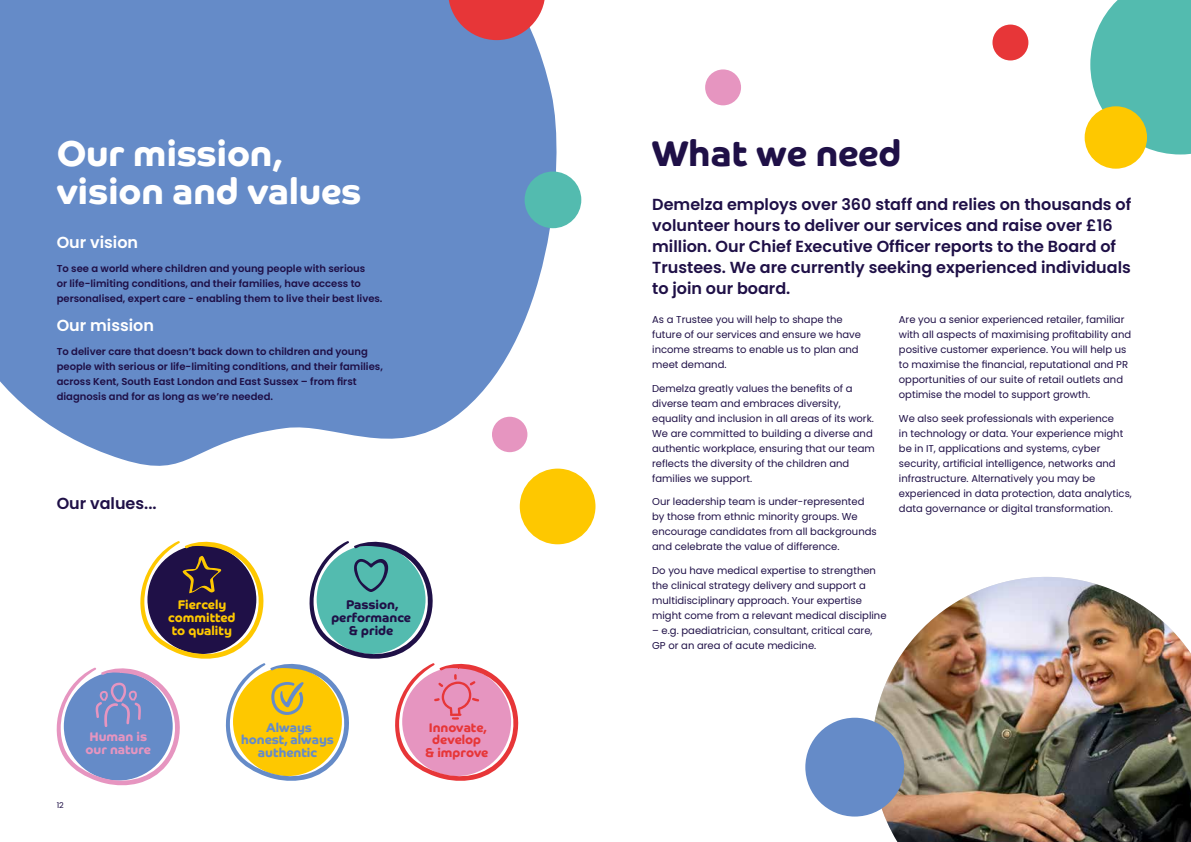
<style>
.page{position:relative;width:1191px;height:842px;background:#fff}
.page>*{position:absolute;margin:0;border:0;box-sizing:border-box;transform-origin:0 0}
.t1{font:700 36px/38px "Co Headline";color:#fff}
.t2{font:700 36px "Co Headline";color:#1f1047}
.t3{font:600 16px/21px "Poppins";color:#1f1047}
.t4{font:600 16px "Poppins";color:#fff}
.t5{font:700 12.6px/12.6px "Co Headline";color:#658bc8;text-align:center}
.t6{font:700 12.6px/12.6px "Co Headline";color:#fec800;text-align:center}
.t7{font:700 12.6px/12.6px "Co Headline";color:#1f1047;text-align:center}
.t8{font:700 12.6px/12.6px "Co Headline";color:#e73638;text-align:center}
.t9{font:700 12.6px/12.6px "Co Headline";color:#e695c0}
.t10{font:10px/15px "Poppins";color:#1f1047}
.t11{font:600 10px/15px "Poppins";color:#1f1047}
.t12{font:8px "Poppins";color:#1f1047}
</style>
<div class="page">
<svg style="left:0;top:0;width:566px;height:479px;background:#7a9bcf"></svg>
<svg style="left:56px;top:541px;width:463px;height:245px"></svg>
<svg style="left:448px;top:0;width:97px;height:40px;background:#d25561"></svg>
<div style="left:705px;top:69px;width:36px;height:36px;background:#e695c0;border-radius:50%"></div>
<div style="left:520px;top:469px;width:75px;height:75px;background:#fec800;border-radius:50%"></div>
<img style="left:872px;top:577px;width:319px;height:265px">
<div style="left:805px;top:718px;width:99px;height:98px;background:#658bc8;border-radius:50%"></div>
<div style="left:992px;top:25px;width:36px;height:35px;background:#e73638;border-radius:50%"></div>
<svg style="left:1090px;top:0;width:101px;height:154px;background:#5ebfb4"></svg>
<div style="left:1084px;top:106px;width:63px;height:63px;background:#fec800;border-radius:50%"></div>
<div style="left:492px;top:417px;width:35px;height:35px;background:#e695c0;border-radius:50%"></div>
<div style="left:524px;top:171px;width:57px;height:57px;background:#53bbaf;border-radius:50%"></div>
<h1 class="t1" style="left:57px;top:135px;width:306px">Our mission, vision and values</h1>
<h2 class="t4" style="left:57px;top:233px;width:83px">Our vision</h2>
<p class="t11" style="left:57px;top:261px;width:327px">To see a world where children and young people with serious<br>or life-limiting conditions, and their families, have access to personalised, expert care - enabling them to live their best lives.</p>
<h2 class="t4" style="left:57px;top:316px;width:99px">Our mission</h2>
<p class="t11" style="left:57px;top:344px;width:328px">To deliver care that doesn’t back down to children and young people with serious or life-limiting conditions, and their families, across Kent, South East London and East Sussex – from first diagnosis and for as long as we’re needed.</p>
<h2 class="t3" style="left:57px;top:493px;width:101px">Our values...</h2>
<p class="t6" style="left:168px;top:599px;width:69px">Fiercely committed to quality</p>
<p class="t7" style="left:331px;top:599px;width:81px">Passion, performance &amp; pride</p>
<p class="t12" style="left:57px;top:800px;width:9px">12</p>
<p class="t5" style="left:241px;top:721px;width:94px">Always honest, always authentic</p>
<p class="t9" style="left:86px;top:730px;width:67px">Human is our nature</p>
<p class="t8" style="left:425px;top:721px;width:65px">Innovate, develop<br>&amp; improve</p>
<h1 class="t2" style="left:652px;top:133px;width:250px">What we need</h1>
<p class="t3" style="left:652px;top:194px;width:480px">Demelza employs over 360 staff and relies on thousands of volunteer hours to deliver our services and raise over £16 million. Our Chief Executive Officer reports to the Board of Trustees. We are currently seeking experienced individuals to join our board.</p>
<p class="t10" style="left:652px;top:312px;width:210px">As a Trustee you will help to shape the future of our services and ensure we have income streams to enable us to plan and meet demand.</p>
<p class="t10" style="left:652px;top:381px;width:224px">Demelza greatly values the benefits of a diverse team and embraces diversity, equality and inclusion in all areas of its work.<br>We are committed to building a diverse and authentic workplace, ensuring that our team reflects the diversity of the children and families we support.</p>
<p class="t10" style="left:652px;top:494px;width:226px">Our leadership team is under-represented by those from ethnic minority groups. We encourage candidates from all backgrounds and celebrate the value of difference.</p>
<p class="t10" style="left:652px;top:563px;width:236px">Do you have medical expertise to strengthen the clinical strategy delivery and support a multidisciplinary approach. Your expertise might come from a relevant medical discipline</p>
<p class="t10" style="left:652px;top:623px;width:222px">– e.g. paediatrician, consultant, critical care,<br>GP or an area of acute medicine.</p>
<p class="t10" style="left:899px;top:312px;width:234px">Are you a senior experienced retailer, familiar with all aspects of maximising profitability and positive customer experience. You will help us to maximise the financial, reputational and PR opportunities of our suite of retail outlets and optimise the model to support growth.</p>
<p class="t10" style="left:899px;top:411px;width:234px">We also seek professionals with experience<br>in technology or data. Your experience might be in IT, applications and systems, cyber security, artificial intelligence, networks and infrastructure. Alternatively you may be experienced in data protection, data analytics, data governance or digital transformation.</p>
</div>
